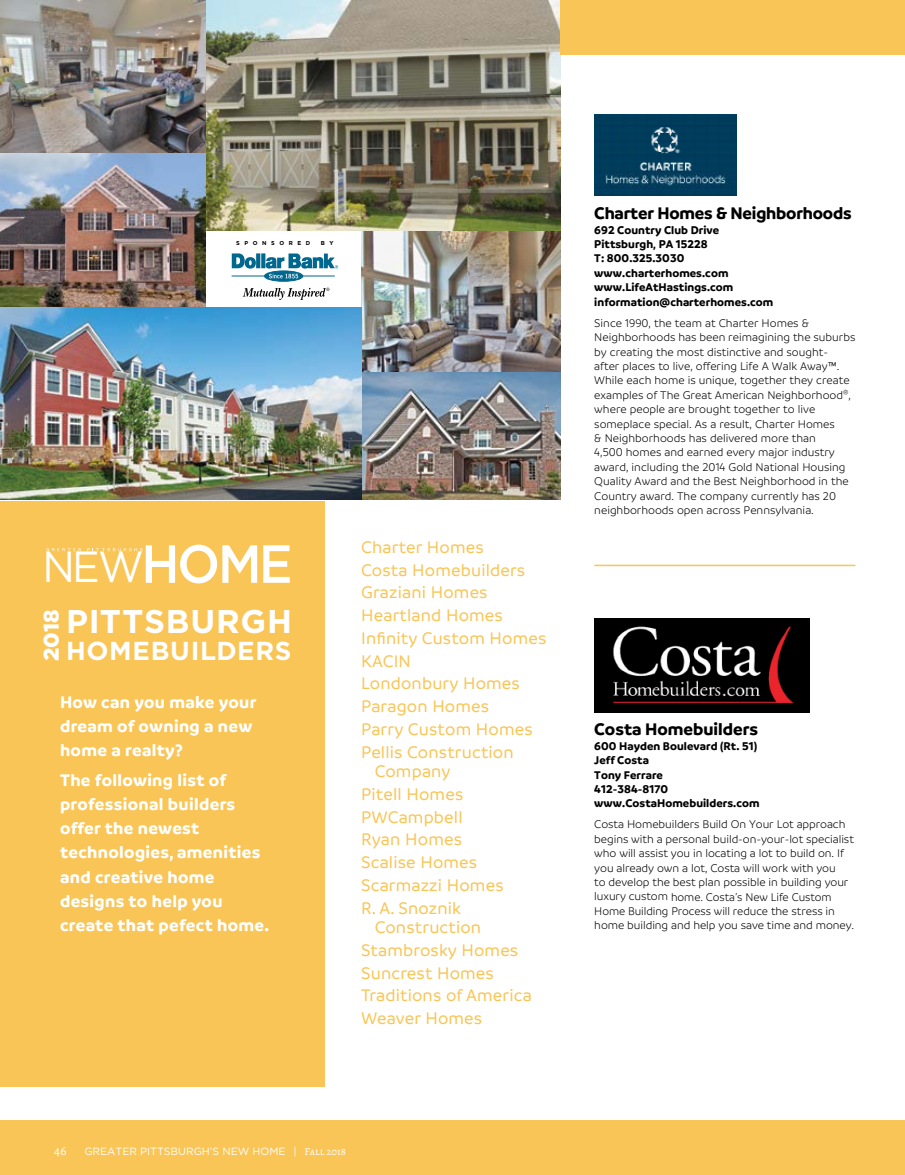
<style>
.page{position:relative;width:905px;height:1175px;background:#fff}
.page>*{position:absolute;margin:0;border:0;box-sizing:border-box;transform-origin:0 0}
.t1{font:500 53.55px "Gotham";color:#fff;scale:.94 1}
.t2{font:700 32.85px "Gotham";letter-spacing:.025em;color:#fff}
.t3{font:700 25.95px "Gotham";letter-spacing:.025em;color:#fff}
.t4{font:900 21.3px "Gotham";color:#fff}
.t5{font:500 18px/22.8px "Branding";letter-spacing:.01em;color:#f9c556}
.t6{font:700 18px/24px "Branding";letter-spacing:.02em;color:#fff}
.t7{font:700 18px "Branding";letter-spacing:-.01em;color:#000}
.t8{font:13.5px "Alegreya SC";color:#fff}
.t9{font:300 12px/14.4px "Branding";color:#000}
.t10{font:700 12px/14.4px "Branding";letter-spacing:.005em;color:#000}
.t11{font:10.5px "Gotham";color:#fff}
.t12{font:700 5.7px "Gotham";letter-spacing:.8em;color:#000}
.s1{font-weight:400;font-size:43.65px}
.s2{font-family:"Alegreya SC"}
</style>
<div class="page">
<img style="left:0;top:0;width:205px;height:308px">
<img style="left:361px;top:230px;width:199px;height:269px">
<div style="left:0;top:501px;width:324px;height:585px;background:#f9c556"></div>
<img style="left:0;top:308px;width:361px;height:191px">
<img style="left:206px;top:0;width:354px;height:230px">
<svg style="left:47px;top:548px;width:34px;height:3px"></svg>
<svg style="left:87px;top:548px;width:56px;height:3px"></svg>
<svg style="left:256px;top:253px;width:4px;height:15px"></svg>
<svg style="left:261px;top:253px;width:4px;height:15px"></svg>
<svg style="left:232px;top:253px;width:24px;height:16px"></svg>
<hr style="left:232px;top:275px;width:38px;height:1px;background:#00678f">
<svg style="left:264px;top:271px;width:39px;height:10px"></svg>
<div style="left:264px;top:271px;width:39px;height:10px;border:1px solid #00678f;border-radius:50%"></div>
<svg style="left:265px;top:253px;width:73px;height:25px"></svg>
<svg style="left:243px;top:288px;width:86px;height:12px"></svg>
<div style="left:560px;top:0;width:344px;height:54px;background:#f9c556"></div>
<div style="left:0;top:1120px;width:904px;height:54px;background:#f9c556"></div>
<img style="left:594px;top:115px;width:142px;height:81px">
<hr style="left:594px;top:564px;width:261px;height:2px;background:#f9c556">
<img style="left:594px;top:618px;width:215px;height:94px">
<p class="t12" style="left:236px;top:239px;width:75px">SPONSORED</p>
<p class="t12" style="left:321px;top:239px;width:14px">B Y</p>
<h1 class="t1" style="left:42px;top:529px;width:267px"><span class="s1">NEW</span>HOME</h1>
<h3 class="t4" style="left:37px;top:661px;width:53px;rotate:-90deg">2018</h3>
<h2 class="t2" style="left:66px;top:599px;width:227px">PITTSBURGH</h2>
<h3 class="t3" style="left:66px;top:634px;width:227px">HOMEBUILDERS</h3>
<h3 class="t6" style="left:60px;top:689px;width:198px">How can you make your dream of owning a new home a realty?</h3>
<h3 class="t6" style="left:60px;top:768px;width:210px">The following list of professional builders offer the newest technologies, amenities and creative home designs to help you create that pefect home.</h3>
<h3 class="t5" style="left:361px;top:536px;width:187px">Charter Homes<br>Costa Homebuilders<br>Graziani Homes<br>Heartland Homes<br>Infinity Custom Homes<br>KACIN<br>Londonbury Homes<br>Paragon Homes<br>Parry Custom Homes<br>Pellis Construction</h3>
<h3 class="t5" style="left:361px;top:760px;width:144px;text-indent:14px">Company<br>Pitell Homes<br>PWCampbell<br>Ryan Homes<br>Scalise Homes<br>Scarmazzi Homes<br>R. A. Snoznik</h3>
<h3 class="t5" style="left:361px;top:916px;width:172px;text-indent:14px">Construction<br>Stambrosky Homes<br>Suncrest Homes<br>Traditions of America<br>Weaver Homes</h3>
<h3 class="t7" style="left:594px;top:203px;width:259px">Charter Homes &amp; Neighborhoods</h3>
<p class="t10" style="left:594px;top:222px;width:180px">692 Country Club Drive<br>Pittsburgh, PA 15228<br>T: 800.325.3030 www.charterhomes.com www.LifeAtHastings.com information@charterhomes.com</p>
<p class="t9" style="left:594px;top:316px;width:263px">Since 1990, the team at Charter Homes &amp; Neighborhoods has been reimagining the suburbs by creating the most distinctive and sought&shy;after places to live, offering Life A Walk Away™.<br>While each home is unique, together they create examples of The Great American Neighborhood<sup>®</sup>, where people are brought together to live someplace special. As a result, Charter Homes<br>&amp; Neighborhoods has delivered more than<br>4,500 homes and earned every major industry award, including the 2014 Gold National Housing Quality Award and the Best Neighborhood in the Country award. The company currently has 20 neighborhoods open across Pennsylvania.</p>
<h3 class="t7" style="left:594px;top:719px;width:165px">Costa Homebuilders</h3>
<p class="t10" style="left:594px;top:738px;width:167px">600 Hayden Boulevard (Rt. 51)<br>Jeff Costa<br>Tony Ferrare<br>412-384-8170 www.CostaHomebuilders.com</p>
<p class="t9" style="left:594px;top:817px;width:261px">Costa Homebuilders Build On Your Lot approach begins with a personal build-on-your-lot specialist who will assist you in locating a lot to build on. If you already own a lot, Costa will work with you<br>to develop the best plan possible in building your luxury custom home. Costa’s New Life Custom Home Building Process will reduce the stress in home building and help you save time and money.</p>
<p class="t8" style="left:54px;top:1142px;width:14px">46</p>
<p class="t11" style="left:84px;top:1144px;width:263px">GREATER PITTSBURGH’S NEW HOME | <span class="s2">Fall 2018</span></p>
</div>
